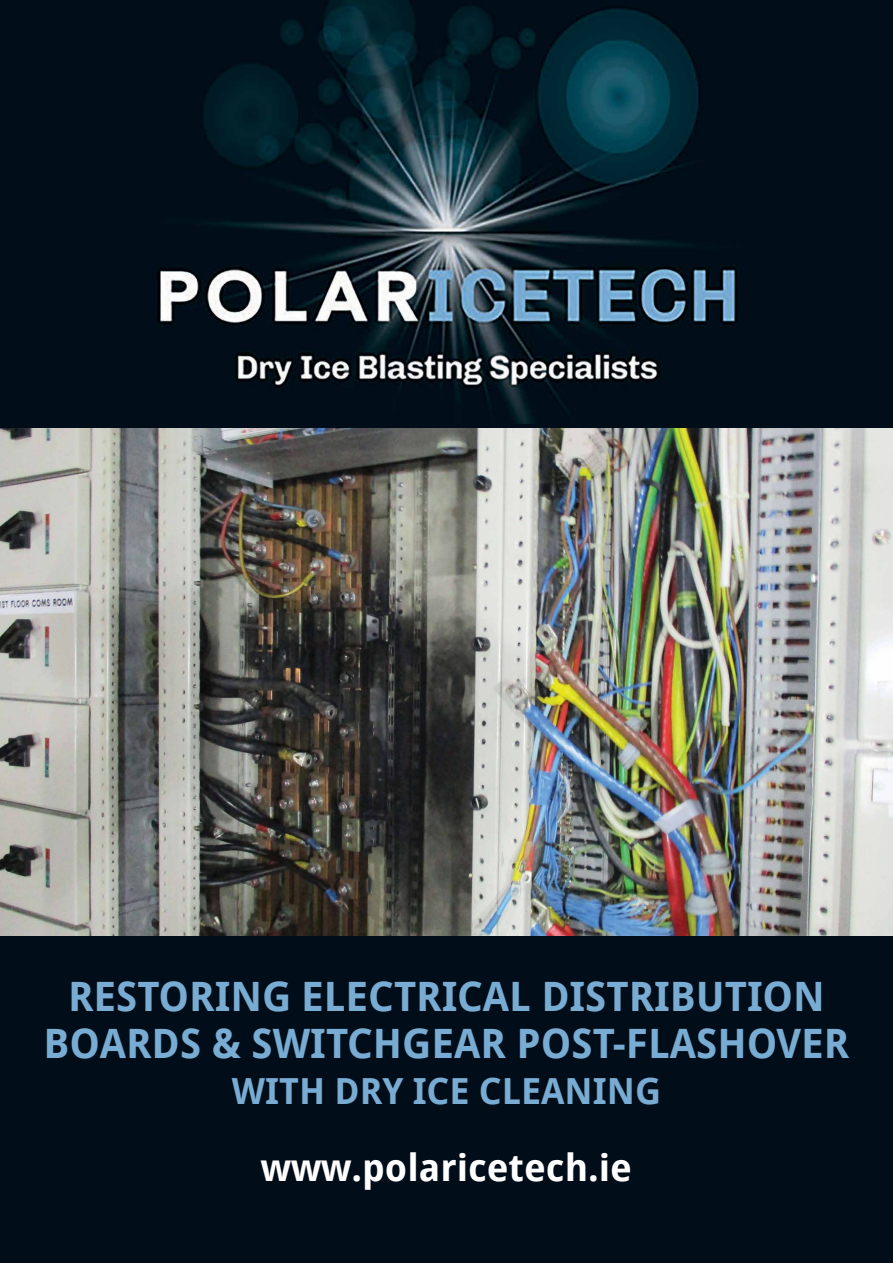
<style>
.page{position:relative;width:893px;height:1263px;background:#fff}
.page>*{position:absolute;margin:0;border:0;box-sizing:border-box;transform-origin:0 0}
.t1{font:700 40.5px/46.5px "Droid Sans";color:#79acd3;text-align:center}
.t2{font:700 37.5px "Droid Sans";color:#fff}
.t3{font:700 36px "Droid Sans";color:#79acd3}
</style>
<div class="page">
<div style="left:0;top:423px;width:893px;height:840px;background:#010d19"></div>
<img style="left:0;top:429px;width:893px;height:506px">
<img style="left:0;top:0;width:893px;height:423px">
<p class="t1" style="left:44px;top:974px;width:807px">RESTORING ELECTRICAL DISTRIBUTION<br>BOARDS &amp; SWITCHGEAR POST-FLASHOVER</p>
<p class="t3" style="left:232px;top:1071px;width:431px">WITH DRY ICE CLEANING</p>
<p class="t2" style="left:261px;top:1146px;width:373px">www.polaricetech.ie</p>
</div>
